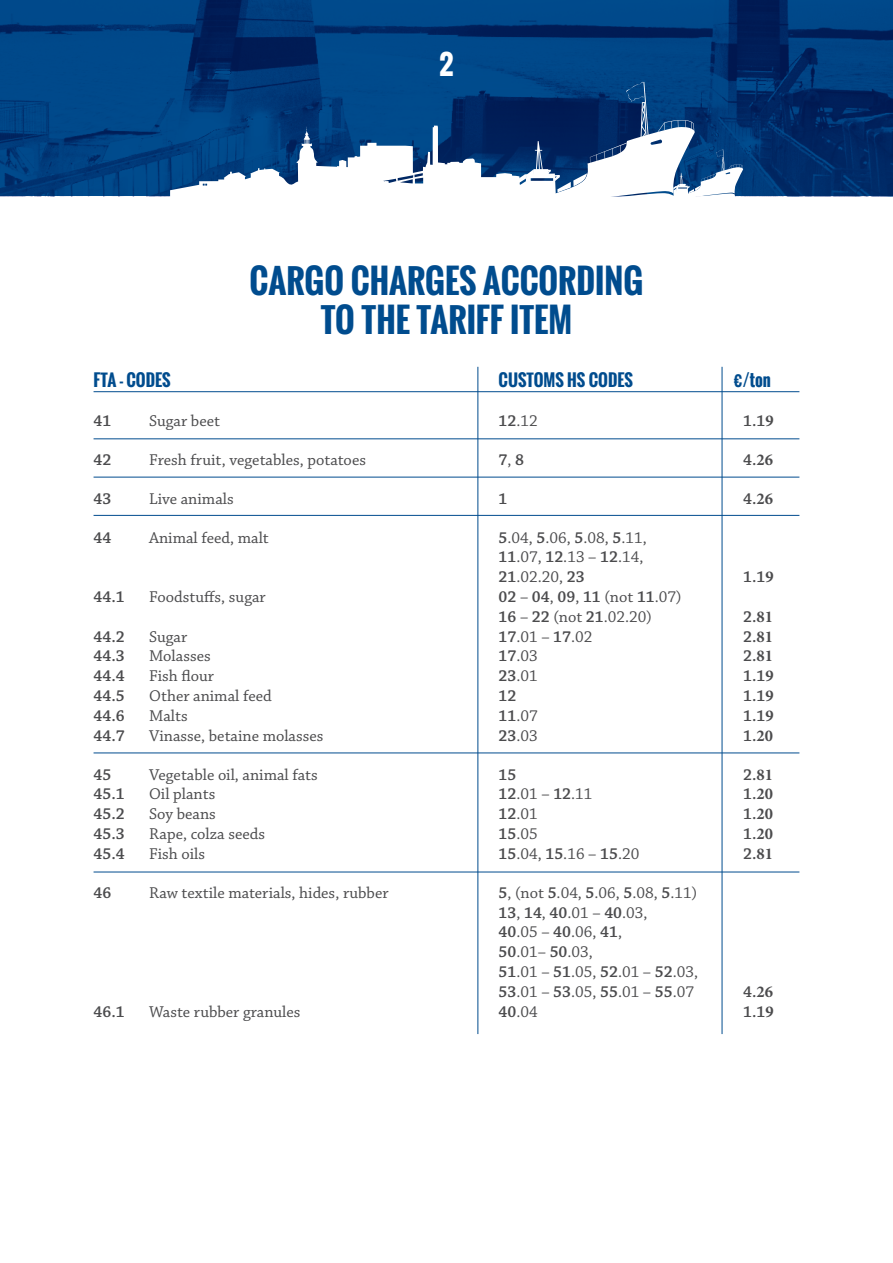
<style>
.page{position:relative;width:893px;height:1263px;background:#fff}
.page>*{position:absolute;margin:0;border:0;box-sizing:border-box;transform-origin:0 0}
.t1{font:700 33px/39.6px "Oswald";color:#004c8e;text-align:center}
.t2{font:700 27px "Oswald";color:#fff}
.t3{font:16.5px/19.8px "Chaparral Pro";color:#4b4b4d}
.t4{font:600 16.5px "Chaparral Pro";color:#4b4b4d}
.t5{font:700 16.5px "Oswald";color:#004c8e}
.s1{font-weight:600}
.s2{font-family:"Minion Pro";font-weight:700}
.s3{font-weight:400}
</style>
<div class="page">
<img style="left:0;top:0;width:893px;height:196px">
<svg style="left:170px;top:82px;width:573px;height:115px"></svg>
<hr style="left:94px;top:391px;width:705px;height:1px;background:#004c8e">
<hr style="left:94px;top:438px;width:705px;height:1px;background:#004c8e">
<hr style="left:94px;top:477px;width:705px;height:1px;background:#004c8e">
<hr style="left:94px;top:515px;width:705px;height:1px;background:#004c8e">
<hr style="left:94px;top:752px;width:705px;height:1px;background:#004c8e">
<hr style="left:94px;top:871px;width:705px;height:1px;background:#004c8e">
<hr style="left:477px;top:367px;width:1px;height:667px;background:#004c8e">
<hr style="left:722px;top:367px;width:1px;height:667px;background:#004c8e">
<h2 class="t2" style="left:439px;top:44px;width:16px">2</h2>
<h1 class="t1" style="left:250px;top:261px;width:395px">CARGO CHARGES ACCORDING<br>TO THE TARIFF ITEM</h1>
<p class="t5" style="left:94px;top:367px;width:79px">FTA - CODES</p>
<p class="t5" style="left:499px;top:367px;width:136px">CUSTOMS HS CODES</p>
<p class="t5" style="left:734px;top:367px;width:38px">€/ton</p>
<p class="t4" style="left:94px;top:411px;width:19px">41</p>
<p class="t3" style="left:149px;top:411px;width:73px">Sugar beet</p>
<p class="t3" style="left:499px;top:411px;width:41px"><span class="s1">12</span>.12</p>
<p class="t4" style="left:743px;top:411px;width:32px">1.1<span class="s2">9</span></p>
<p class="t4" style="left:94px;top:450px;width:19px">42</p>
<p class="t3" style="left:149px;top:450px;width:218px">Fresh fruit, vegetables, potatoes</p>
<p class="t4" style="left:499px;top:450px;width:27px">7<span class="s3">,</span> 8</p>
<p class="t4" style="left:743px;top:450px;width:31px">4.<span class="s2">26</span></p>
<p class="t4" style="left:94px;top:489px;width:19px">43</p>
<p class="t3" style="left:149px;top:489px;width:86px">Live animals</p>
<p class="t4" style="left:499px;top:489px;width:10px">1</p>
<p class="t4" style="left:743px;top:489px;width:31px">4.<span class="s2">26</span></p>
<p class="t4" style="left:94px;top:528px;width:19px">44</p>
<p class="t3" style="left:149px;top:528px;width:121px">Animal feed, malt</p>
<p class="t3" style="left:499px;top:528px;width:150px"><span class="s1">5</span>.04, <span class="s1">5</span>.06, <span class="s1">5</span>.08, <span class="s1">5</span>.11,<br><span class="s1">11</span>.07, <span class="s1">12</span>.13 – <span class="s1">12</span>.14,<br><span class="s1">21</span>.02.20, <span class="s1">23</span></p>
<p class="t4" style="left:743px;top:567px;width:32px">1.1<span class="s2">9</span></p>
<p class="t4" style="left:94px;top:587px;width:33px">44.1</p>
<p class="t3" style="left:149px;top:587px;width:118px">Foodstuffs, sugar</p>
<p class="t3" style="left:499px;top:587px;width:185px"><span class="s1">02</span> – <span class="s1">04</span>, <span class="s1">09</span>, <span class="s1">11</span> (not <span class="s1">11</span>.07)<br><span class="s1">16</span> – <span class="s1">22</span> (not <span class="s1">21</span>.02.20)</p>
<p class="t4" style="left:743px;top:607px;width:31px">2.<span class="s2">81</span></p>
<p class="t4" style="left:94px;top:627px;width:33px">44.2</p>
<p class="t3" style="left:149px;top:627px;width:40px">Sugar</p>
<p class="t3" style="left:499px;top:627px;width:95px"><span class="s1">17</span>.01 – <span class="s1">17</span>.02</p>
<p class="t4" style="left:743px;top:627px;width:31px">2.<span class="s2">81</span></p>
<p class="t4" style="left:94px;top:647px;width:33px">44.3</p>
<p class="t3" style="left:149px;top:647px;width:63px">Molasses</p>
<p class="t3" style="left:499px;top:647px;width:41px"><span class="s1">17</span>.03</p>
<p class="t4" style="left:743px;top:647px;width:31px">2.<span class="s2">81</span></p>
<p class="t4" style="left:94px;top:666px;width:33px">44.4</p>
<p class="t3" style="left:149px;top:667px;width:66px">Fish flour</p>
<p class="t3" style="left:499px;top:667px;width:41px"><span class="s1">23</span>.01</p>
<p class="t4" style="left:743px;top:666px;width:32px">1.1<span class="s2">9</span></p>
<p class="t4" style="left:94px;top:686px;width:33px">44.5</p>
<p class="t3" style="left:149px;top:686px;width:124px">Other animal feed</p>
<p class="t4" style="left:499px;top:686px;width:19px">12</p>
<p class="t4" style="left:743px;top:686px;width:32px">1.1<span class="s2">9</span></p>
<p class="t4" style="left:94px;top:706px;width:33px">44.6</p>
<p class="t3" style="left:149px;top:706px;width:40px">Malts</p>
<p class="t3" style="left:499px;top:706px;width:41px"><span class="s1">11</span>.07</p>
<p class="t4" style="left:743px;top:706px;width:32px">1.1<span class="s2">9</span></p>
<p class="t4" style="left:94px;top:726px;width:33px">44.7</p>
<p class="t3" style="left:149px;top:726px;width:176px">Vinasse, betaine molasses</p>
<p class="t3" style="left:499px;top:726px;width:41px"><span class="s1">23</span>.03</p>
<p class="t4" style="left:743px;top:726px;width:31px">1.<span class="s2">20</span></p>
<p class="t4" style="left:94px;top:765px;width:19px">45</p>
<p class="t3" style="left:149px;top:765px;width:170px">Vegetable oil, animal fats</p>
<p class="t4" style="left:499px;top:765px;width:19px">15</p>
<p class="t4" style="left:743px;top:765px;width:31px">2.<span class="s2">81</span></p>
<p class="t4" style="left:94px;top:785px;width:33px">45.1</p>
<p class="t3" style="left:149px;top:785px;width:68px">Oil plants</p>
<p class="t3" style="left:499px;top:785px;width:95px"><span class="s1">12</span>.01 – <span class="s1">12</span>.11</p>
<p class="t4" style="left:743px;top:785px;width:31px">1.<span class="s2">20</span></p>
<p class="t4" style="left:94px;top:804px;width:33px">45.2</p>
<p class="t3" style="left:149px;top:805px;width:68px">Soy beans</p>
<p class="t3" style="left:499px;top:805px;width:41px"><span class="s1">12</span>.01</p>
<p class="t4" style="left:743px;top:804px;width:31px">1.<span class="s2">20</span></p>
<p class="t4" style="left:94px;top:824px;width:33px">45.3</p>
<p class="t3" style="left:149px;top:824px;width:118px">Rape, colza seeds</p>
<p class="t3" style="left:499px;top:824px;width:41px"><span class="s1">15</span>.05</p>
<p class="t4" style="left:743px;top:824px;width:31px">1.<span class="s2">20</span></p>
<p class="t4" style="left:94px;top:844px;width:33px">45.4</p>
<p class="t3" style="left:149px;top:844px;width:57px">Fish oils</p>
<p class="t3" style="left:499px;top:844px;width:142px"><span class="s1">15</span>.04, <span class="s1">15</span>.16 – <span class="s1">15</span>.20</p>
<p class="t4" style="left:743px;top:844px;width:31px">2.<span class="s2">81</span></p>
<p class="t4" style="left:94px;top:883px;width:19px">46</p>
<p class="t3" style="left:149px;top:883px;width:241px">Raw textile materials, hides, rubber</p>
<p class="t3" style="left:499px;top:883px;width:201px"><span class="s1">5</span>, (not <span class="s1">5</span>.04, <span class="s1">5</span>.06, <span class="s1">5</span>.08, <span class="s1">5</span>.11)<br><span class="s1">13</span>, <span class="s1">14</span>, <span class="s1">40</span>.01 – <span class="s1">40</span>.03,<br><span class="s1">40</span>.05 – <span class="s1">40</span>.06, <span class="s1">41</span>,<br><span class="s1">50</span>.01– <span class="s1">50</span>.03,<br><span class="s1">51</span>.01 – <span class="s1">51</span>.05, <span class="s1">52</span>.01 – <span class="s1">52</span>.03,<br><span class="s1">53</span>.01 – <span class="s1">53</span>.05, <span class="s1">55</span>.01 – <span class="s1">55</span>.07</p>
<p class="t4" style="left:743px;top:982px;width:31px">4.<span class="s2">26</span></p>
<p class="t4" style="left:94px;top:1002px;width:33px">46.1</p>
<p class="t3" style="left:149px;top:1002px;width:153px">Waste rubber granules</p>
<p class="t3" style="left:499px;top:1002px;width:41px"><span class="s1">40</span>.04</p>
<p class="t4" style="left:743px;top:1002px;width:32px">1.1<span class="s2">9</span></p>
</div>
